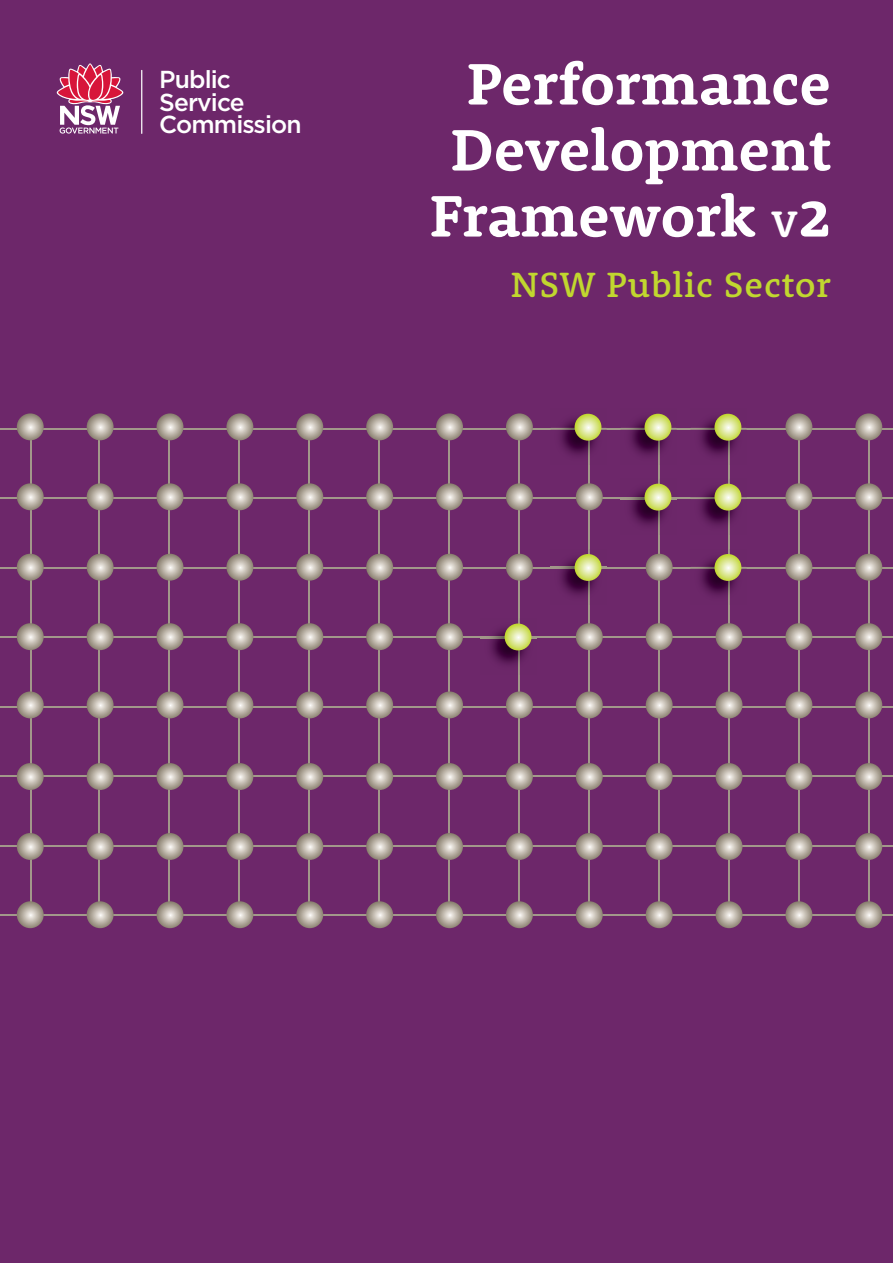
<style>
.page{position:relative;width:893px;height:1263px;background:#6d276a}
.page>*{position:absolute;margin:0;border:0;box-sizing:border-box;transform-origin:0 0}
.Doc_title{font:700 60px "Rooney";color:#fff}
.Doc_title-2{font:500 36px "Rooney";letter-spacing:.02em;color:#c1d72f}
.t1{font:500 24.6px/22.6px "Gotham";letter-spacing:-.035em;color:#fff}
.s1{font-size:37.8px}
.s2{font-size:66px}
</style>
<div class="page">
<hr style="left:0;top:428px;width:893px;height:1px;background:#a2988a">
<hr style="left:0;top:497px;width:893px;height:2px;background:#a2988a">
<hr style="left:0;top:567px;width:893px;height:2px;background:#a2988a">
<hr style="left:0;top:636px;width:893px;height:2px;background:#a2988a">
<hr style="left:0;top:706px;width:893px;height:2px;background:#a2988a">
<hr style="left:0;top:775px;width:893px;height:2px;background:#a2988a">
<hr style="left:0;top:845px;width:893px;height:2px;background:#a2988a">
<hr style="left:0;top:914px;width:893px;height:2px;background:#a2988a">
<hr style="left:868px;top:429px;width:2px;height:488px;background:#a2988a">
<hr style="left:798px;top:429px;width:2px;height:488px;background:#a2988a">
<hr style="left:728px;top:429px;width:2px;height:488px;background:#a2988a">
<hr style="left:658px;top:429px;width:2px;height:488px;background:#a2988a">
<hr style="left:588px;top:429px;width:2px;height:488px;background:#a2988a">
<hr style="left:518px;top:429px;width:2px;height:488px;background:#a2988a">
<hr style="left:448px;top:429px;width:2px;height:488px;background:#a2988a">
<hr style="left:378px;top:429px;width:2px;height:488px;background:#a2988a">
<hr style="left:308px;top:429px;width:2px;height:488px;background:#a2988a">
<hr style="left:238px;top:429px;width:2px;height:488px;background:#a2988a">
<hr style="left:168px;top:429px;width:2px;height:488px;background:#a2988a">
<hr style="left:98px;top:427px;width:2px;height:487px;background:#a2988a">
<hr style="left:31px;top:429px;width:1px;height:488px;background:#a2988a">
<svg style="left:87px;top:413px;width:27px;height:27px"></svg>
<svg style="left:87px;top:483px;width:27px;height:27px"></svg>
<svg style="left:87px;top:554px;width:27px;height:27px"></svg>
<svg style="left:87px;top:623px;width:27px;height:27px"></svg>
<svg style="left:87px;top:691px;width:27px;height:27px"></svg>
<svg style="left:87px;top:763px;width:27px;height:27px"></svg>
<svg style="left:87px;top:833px;width:27px;height:27px"></svg>
<svg style="left:87px;top:901px;width:27px;height:27px"></svg>
<img style="left:481px;top:628px;width:55px;height:39px">
<img style="left:481px;top:636px;width:24px;height:2px">
<svg style="left:505px;top:623px;width:26px;height:27px"></svg>
<img style="left:551px;top:413px;width:55px;height:42px">
<img style="left:551px;top:428px;width:55px;height:1px">
<img style="left:588px;top:441px;width:2px;height:24px">
<svg style="left:575px;top:414px;width:26px;height:27px"></svg>
<img style="left:551px;top:549px;width:55px;height:56px">
<img style="left:551px;top:567px;width:24px;height:2px">
<svg style="left:575px;top:554px;width:26px;height:27px"></svg>
<img style="left:621px;top:413px;width:55px;height:42px">
<img style="left:621px;top:428px;width:55px;height:1px">
<img style="left:658px;top:441px;width:2px;height:24px">
<svg style="left:644px;top:414px;width:27px;height:27px"></svg>
<img style="left:621px;top:479px;width:55px;height:56px">
<img style="left:621px;top:497px;width:23px;height:2px">
<svg style="left:644px;top:484px;width:27px;height:27px"></svg>
<img style="left:691px;top:413px;width:55px;height:42px">
<img style="left:691px;top:428px;width:55px;height:1px">
<img style="left:728px;top:441px;width:2px;height:24px">
<svg style="left:714px;top:414px;width:27px;height:27px"></svg>
<img style="left:700px;top:483px;width:42px;height:42px">
<img style="left:691px;top:497px;width:55px;height:2px">
<img style="left:728px;top:479px;width:2px;height:56px">
<svg style="left:714px;top:484px;width:27px;height:27px"></svg>
<img style="left:691px;top:554px;width:55px;height:41px">
<img style="left:691px;top:567px;width:55px;height:2px">
<img style="left:728px;top:549px;width:2px;height:56px">
<svg style="left:714px;top:554px;width:27px;height:27px"></svg>
<svg style="left:157px;top:413px;width:26px;height:27px"></svg>
<svg style="left:157px;top:483px;width:26px;height:27px"></svg>
<svg style="left:157px;top:554px;width:26px;height:27px"></svg>
<svg style="left:157px;top:623px;width:26px;height:27px"></svg>
<svg style="left:157px;top:691px;width:26px;height:27px"></svg>
<svg style="left:157px;top:763px;width:26px;height:27px"></svg>
<svg style="left:157px;top:833px;width:26px;height:27px"></svg>
<svg style="left:157px;top:901px;width:26px;height:27px"></svg>
<svg style="left:226px;top:413px;width:27px;height:27px"></svg>
<svg style="left:226px;top:483px;width:27px;height:27px"></svg>
<svg style="left:226px;top:554px;width:27px;height:27px"></svg>
<svg style="left:226px;top:623px;width:27px;height:27px"></svg>
<svg style="left:226px;top:691px;width:27px;height:27px"></svg>
<svg style="left:226px;top:763px;width:27px;height:27px"></svg>
<svg style="left:226px;top:833px;width:27px;height:27px"></svg>
<svg style="left:226px;top:901px;width:27px;height:27px"></svg>
<svg style="left:296px;top:413px;width:27px;height:27px"></svg>
<svg style="left:296px;top:483px;width:27px;height:27px"></svg>
<svg style="left:296px;top:554px;width:27px;height:27px"></svg>
<svg style="left:296px;top:623px;width:27px;height:27px"></svg>
<svg style="left:296px;top:691px;width:27px;height:27px"></svg>
<svg style="left:296px;top:763px;width:27px;height:27px"></svg>
<svg style="left:296px;top:833px;width:27px;height:27px"></svg>
<svg style="left:296px;top:901px;width:27px;height:27px"></svg>
<svg style="left:366px;top:413px;width:27px;height:27px"></svg>
<svg style="left:366px;top:483px;width:27px;height:27px"></svg>
<svg style="left:366px;top:554px;width:27px;height:27px"></svg>
<svg style="left:366px;top:623px;width:27px;height:27px"></svg>
<svg style="left:366px;top:691px;width:27px;height:27px"></svg>
<svg style="left:366px;top:763px;width:27px;height:27px"></svg>
<svg style="left:366px;top:833px;width:27px;height:27px"></svg>
<svg style="left:366px;top:901px;width:27px;height:27px"></svg>
<svg style="left:436px;top:413px;width:27px;height:27px"></svg>
<svg style="left:436px;top:483px;width:27px;height:27px"></svg>
<svg style="left:436px;top:554px;width:27px;height:27px"></svg>
<svg style="left:436px;top:623px;width:27px;height:27px"></svg>
<svg style="left:436px;top:691px;width:27px;height:27px"></svg>
<svg style="left:436px;top:763px;width:27px;height:27px"></svg>
<svg style="left:436px;top:833px;width:27px;height:27px"></svg>
<svg style="left:436px;top:901px;width:27px;height:27px"></svg>
<svg style="left:506px;top:413px;width:27px;height:27px"></svg>
<svg style="left:506px;top:483px;width:27px;height:27px"></svg>
<svg style="left:506px;top:554px;width:27px;height:27px"></svg>
<svg style="left:506px;top:691px;width:27px;height:27px"></svg>
<svg style="left:506px;top:763px;width:27px;height:27px"></svg>
<svg style="left:506px;top:833px;width:27px;height:27px"></svg>
<svg style="left:506px;top:901px;width:27px;height:27px"></svg>
<svg style="left:576px;top:483px;width:27px;height:27px"></svg>
<svg style="left:576px;top:623px;width:27px;height:27px"></svg>
<svg style="left:576px;top:691px;width:27px;height:27px"></svg>
<svg style="left:576px;top:763px;width:27px;height:27px"></svg>
<svg style="left:576px;top:833px;width:27px;height:27px"></svg>
<svg style="left:576px;top:901px;width:27px;height:27px"></svg>
<svg style="left:716px;top:623px;width:26px;height:27px"></svg>
<svg style="left:716px;top:691px;width:26px;height:27px"></svg>
<svg style="left:716px;top:763px;width:26px;height:27px"></svg>
<svg style="left:716px;top:833px;width:26px;height:27px"></svg>
<svg style="left:716px;top:901px;width:26px;height:27px"></svg>
<svg style="left:646px;top:554px;width:27px;height:27px"></svg>
<svg style="left:646px;top:623px;width:27px;height:27px"></svg>
<svg style="left:646px;top:691px;width:27px;height:27px"></svg>
<svg style="left:646px;top:763px;width:27px;height:27px"></svg>
<svg style="left:646px;top:833px;width:27px;height:27px"></svg>
<svg style="left:646px;top:901px;width:27px;height:27px"></svg>
<svg style="left:785px;top:413px;width:27px;height:27px"></svg>
<svg style="left:785px;top:483px;width:27px;height:27px"></svg>
<svg style="left:785px;top:554px;width:27px;height:27px"></svg>
<svg style="left:785px;top:623px;width:27px;height:27px"></svg>
<svg style="left:785px;top:691px;width:27px;height:27px"></svg>
<svg style="left:785px;top:763px;width:27px;height:27px"></svg>
<svg style="left:785px;top:833px;width:27px;height:27px"></svg>
<svg style="left:785px;top:901px;width:27px;height:27px"></svg>
<svg style="left:855px;top:413px;width:27px;height:27px"></svg>
<svg style="left:855px;top:483px;width:27px;height:27px"></svg>
<svg style="left:855px;top:554px;width:27px;height:27px"></svg>
<svg style="left:855px;top:623px;width:27px;height:27px"></svg>
<svg style="left:855px;top:691px;width:27px;height:27px"></svg>
<svg style="left:855px;top:763px;width:27px;height:27px"></svg>
<svg style="left:855px;top:833px;width:27px;height:27px"></svg>
<svg style="left:855px;top:901px;width:27px;height:27px"></svg>
<svg style="left:17px;top:413px;width:27px;height:27px"></svg>
<svg style="left:17px;top:483px;width:27px;height:27px"></svg>
<svg style="left:17px;top:554px;width:27px;height:27px"></svg>
<svg style="left:17px;top:623px;width:27px;height:27px"></svg>
<svg style="left:17px;top:691px;width:27px;height:27px"></svg>
<svg style="left:17px;top:763px;width:27px;height:27px"></svg>
<svg style="left:17px;top:833px;width:27px;height:27px"></svg>
<svg style="left:17px;top:901px;width:27px;height:27px"></svg>
<hr style="left:141px;top:70px;width:1px;height:64px;background:#fff">
<svg style="left:57px;top:63px;width:66px;height:71px"></svg>
<p class="t1" style="left:159px;top:68px;width:144px">Public<br>Service<br>Commission</p>
<h1 class="Doc_title" style="left:467px;top:45px;width:365px">Performance</h1>
<h1 class="Doc_title" style="left:451px;top:111px;width:382px">Development</h1>
<h1 class="Doc_title" style="left:430px;top:177px;width:403px">Framework <span class="s1">v</span><span class="s2">2</span></h1>
<h1 class="Doc_title-2" style="left:511px;top:261px;width:322px">NSW Public Sector</h1>
</div>
